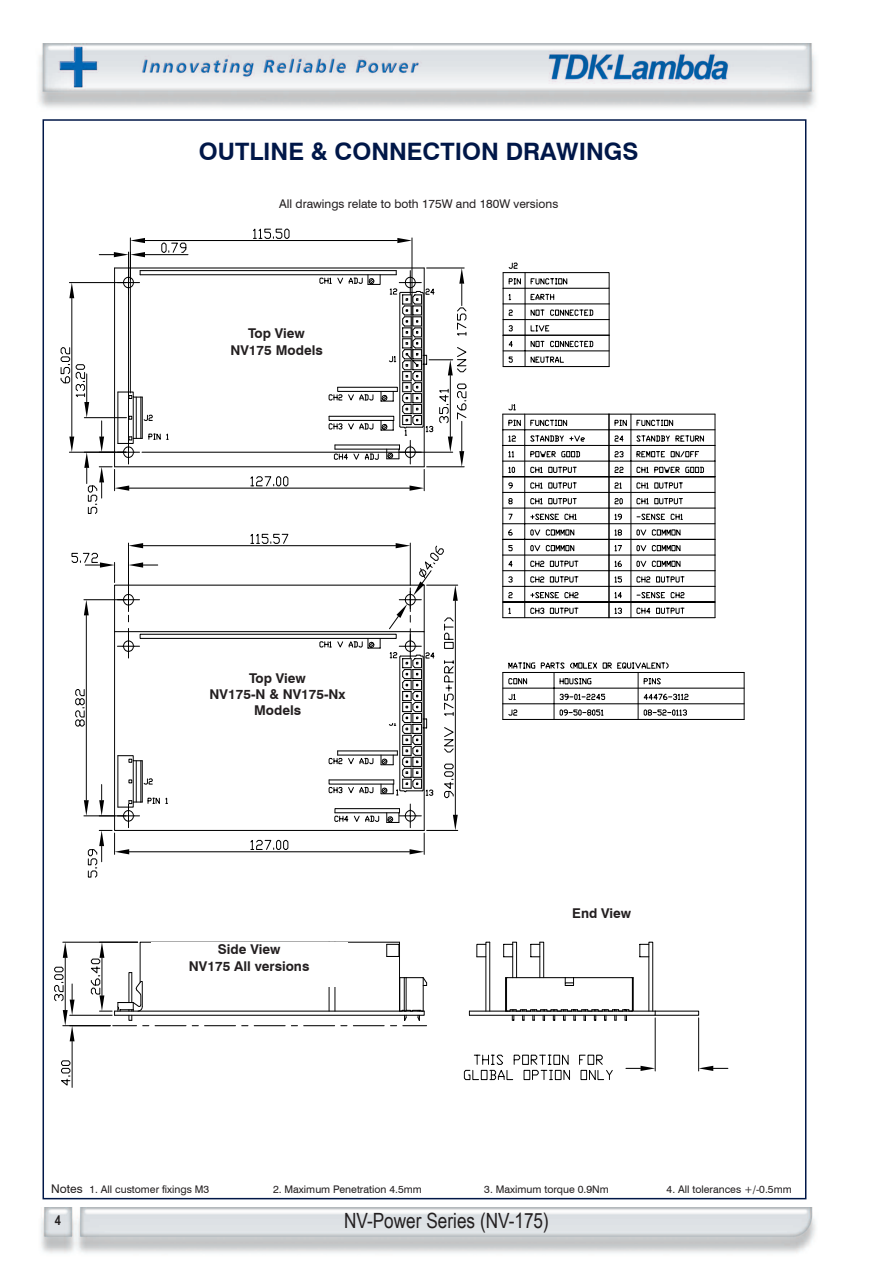
<style>
.page{position:relative;width:893px;height:1263px;background:#fff}
.page>*{position:absolute;margin:0;border:0;box-sizing:border-box;transform-origin:0 0}
.t1{font:700 24px "Swiss 721 BT";color:#001748}
.t2{font:21px "Arial Narrow";color:#231f20}
.t3{font:700 13.5px/16.2px "Swiss 721 BT";color:#231f20;text-align:center}
.t4{font:700 13.5px "Arial Narrow";color:#231f20}
.t5{font:12px "Swiss 721 BT";color:#231f20}
.t6{font:10.5px "Swiss 721 BT";color:#231f20}
.s1{font-size:12px}
</style>
<div class="page">
<img style="left:41px;top:1207px;width:775px;height:46px">
<img style="left:38px;top:44px;width:778px;height:64px">
<hr style="left:655px;top:1018px;width:1px;height:53px;background:#000">
<hr style="left:698px;top:1018px;width:1px;height:53px;background:#000">
<div style="left:522px;top:1055px;width:7px;height:10px;border:1px solid #000"></div>
<div style="left:553px;top:1055px;width:7px;height:10px;border:1px solid #000"></div>
<svg style="left:463px;top:1054px;width:58px;height:26px"></svg>
<div style="left:524px;top:1070px;width:6px;height:10px;border:1px solid #000"></div>
<svg style="left:530px;top:1054px;width:22px;height:26px"></svg>
<div style="left:555px;top:1070px;width:6px;height:10px;border:1px solid #000"></div>
<svg style="left:562px;top:1054px;width:8px;height:26px"></svg>
<svg style="left:579px;top:1054px;width:34px;height:27px"></svg>
<svg style="left:626px;top:1066px;width:29px;height:5px"></svg>
<svg style="left:699px;top:1066px;width:29px;height:5px"></svg>
<hr style="left:72px;top:1041px;width:1px;height:46px;background:#000">
<svg style="left:61px;top:1060px;width:10px;height:26px"></svg>
<hr style="left:609px;top:586px;width:106px;height:1px;background:#000">
<hr style="left:609px;top:570px;width:106px;height:1px;background:#000">
<hr style="left:609px;top:602px;width:106px;height:1px;background:#000">
<hr style="left:609px;top:617px;width:106px;height:1px;background:#000">
<hr style="left:609px;top:523px;width:106px;height:1px;background:#000">
<hr style="left:609px;top:508px;width:106px;height:1px;background:#000">
<hr style="left:609px;top:539px;width:106px;height:1px;background:#000">
<hr style="left:609px;top:555px;width:106px;height:1px;background:#000">
<hr style="left:609px;top:492px;width:106px;height:1px;background:#000">
<hr style="left:609px;top:461px;width:106px;height:1px;background:#000">
<hr style="left:609px;top:476px;width:106px;height:1px;background:#000">
<hr style="left:715px;top:586px;width:1px;height:32px;background:#000">
<svg style="left:715px;top:555px;width:1px;height:31px"></svg>
<hr style="left:715px;top:508px;width:1px;height:47px;background:#000">
<hr style="left:715px;top:477px;width:1px;height:31px;background:#000">
<svg style="left:715px;top:445px;width:1px;height:32px"></svg>
<hr style="left:609px;top:414px;width:106px;height:1px;background:#000">
<hr style="left:609px;top:429px;width:106px;height:1px;background:#000">
<hr style="left:609px;top:445px;width:106px;height:1px;background:#000">
<hr style="left:715px;top:414px;width:1px;height:31px;background:#000">
<hr style="left:503px;top:703px;width:241px;height:1px;background:#000">
<hr style="left:503px;top:688px;width:241px;height:1px;background:#000">
<hr style="left:503px;top:672px;width:241px;height:1px;background:#000">
<hr style="left:503px;top:719px;width:241px;height:1px;background:#000">
<hr style="left:744px;top:672px;width:1px;height:47px;background:#000">
<svg style="left:55px;top:228px;width:649px;height:813px"></svg>
<div style="left:151px;top:943px;width:196px;height:44px;background:#fff"></div>
<div style="left:209px;top:327px;width:135px;height:40px;background:#fff"></div>
<div style="left:547px;top:906px;width:109px;height:18px;background:#fff"></div>
<div style="left:159px;top:671px;width:237px;height:51px;background:#fff"></div>
<h1 class="t1" style="left:199px;top:137px;width:441px">OUTLINE &amp; CONNECTION DRAWINGS</h1>
<p class="t5" style="left:279px;top:197px;width:281px">All drawings relate to both 175W and 180W versions</p>
<p class="t3" style="left:230px;top:325px;width:94px">Top View<br>NV175 Models</p>
<p class="t3" style="left:210px;top:669px;width:137px">Top View<br>NV175-N &amp; NV175-Nx<br>Models</p>
<p class="t3" style="left:189px;top:941px;width:122px">Side View<br>NV175 All versions</p>
<p class="t3" style="left:572px;top:905px;width:61px">End View</p>
<p class="t6" style="left:51px;top:1183px;width:160px"><span class="s1">Notes</span> 1. All customer fixings M3</p>
<p class="t6" style="left:273px;top:1183px;width:150px">2. Maximum Penetration 4.5mm</p>
<p class="t6" style="left:484px;top:1183px;width:126px">3. Maximum torque 0.9Nm</p>
<p class="t6" style="left:667px;top:1183px;width:127px">4. All tolerances +/-0.5mm</p>
<p class="t4" style="left:55px;top:1212px;width:8px">4</p>
<h2 class="t2" style="left:344px;top:1208px;width:206px">NV-Power Series (NV-175)</h2>
</div>
